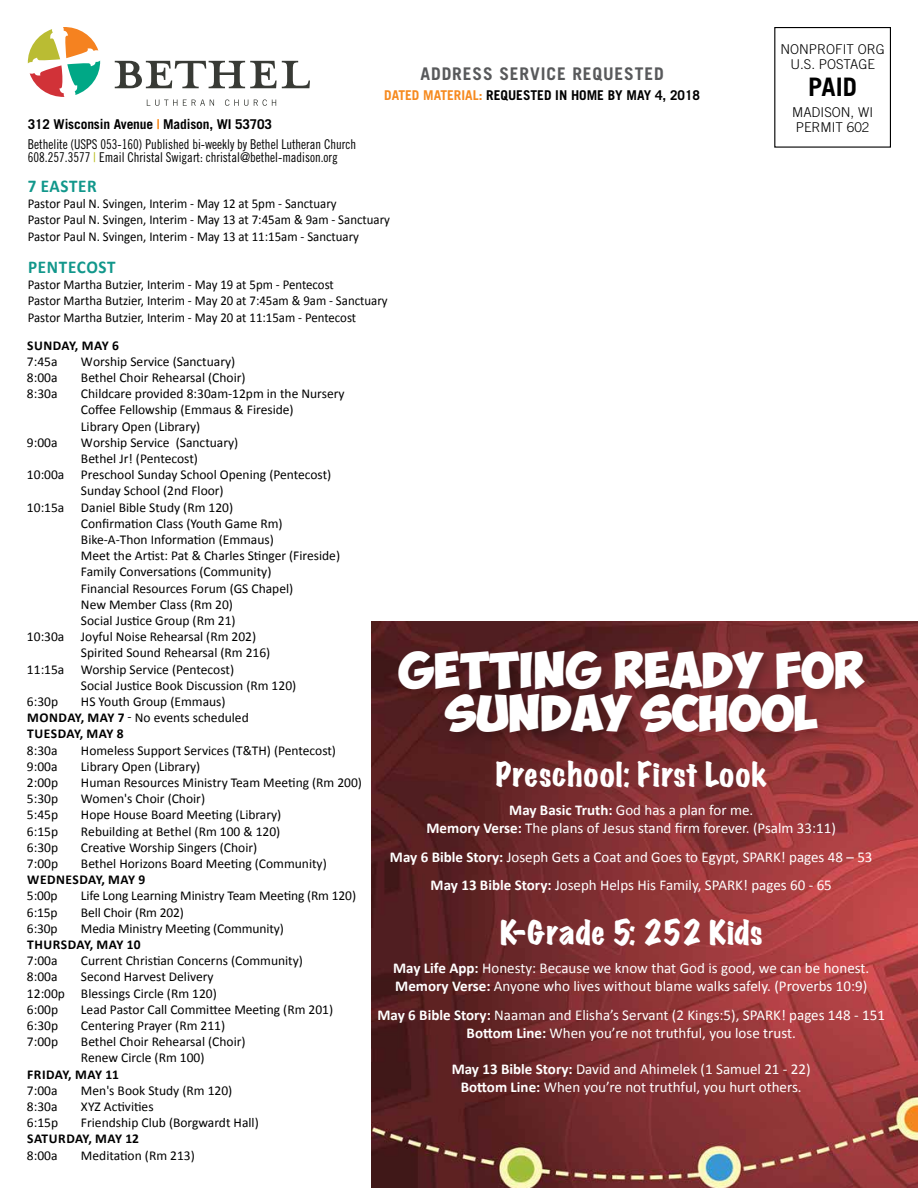
<style>
.page{position:relative;width:918px;height:1188px;background:#fff}
.page>*{position:absolute;margin:0;border:0;box-sizing:border-box;transform-origin:0 0}
.t1{font:700 36px/43.2px "Obelix Pro";color:#fff;text-align:center}
.t2{font:expanded 30px "Marker Felt";letter-spacing:.03em;color:#fff}
.t3{font:expanded 30px "Marker Felt";color:#fff}
.t4{font:700 25.5px "Trade Gothic";color:#000}
.t5{font:700 18px "Calibri";letter-spacing:.04em;color:#11978b;scale:.95 1}
.t6{font:700 17.4px "Trade Gothic";letter-spacing:.05em;color:#58595b}
.t7{font:15px/18px "Calibri";color:#fff;text-align:center}
.t8{font:13.5px/16.2px "Calibri";color:#000}
.t9{font:13.5px/16.2px "Calibri";color:#000;scale:.95 1}
.t10{font:13.5px/13.5px "Trade Gothic Cond Eighteen";color:#000;scale:.95 1}
.t11{font:700 13.5px "Trade Gothic";letter-spacing:-.01em;color:#000}
.t12{font:700 13.5px "Calibri";letter-spacing:.04em;color:#000}
.t13{font:300 13.5px/15px "Trade Gothic";color:#000;text-align:center}
.t14{font:700 13.5px "Calibri";letter-spacing:.02em;color:#000}
.s1{color:#f68a1f}
.s2{color:#b7ba19}
.s3{font-weight:700}
</style>
<div class="page">
<svg style="left:28px;top:27px;width:73px;height:70px"></svg>
<svg style="left:115px;top:61px;width:195px;height:27px"></svg>
<svg style="left:147px;top:100px;width:67px;height:6px"></svg>
<svg style="left:225px;top:99px;width:23px;height:7px"></svg>
<svg style="left:254px;top:99px;width:22px;height:7px"></svg>
<div style="left:774px;top:27px;width:117px;height:121px;border:1px solid #000"></div>
<img style="left:372px;top:621px;width:546px;height:567px">
<div style="left:395px;top:648px;width:482px;height:97px;background:#000;opacity:.18"></div>
<p class="t11" style="left:28px;top:116px;width:246px">312 Wisconsin Avenue <span class="s1">|</span> Madison, WI 53703</p>
<p class="t10" style="left:28px;top:137px;width:347px">Bethelite (USPS 053-160) Published bi-weekly by Bethel Lutheran Church<br>608.257.3577 <span class="s2">|</span> Email Christal Swigart: christal@bethel-madison.org</p>
<p class="t6" style="left:421px;top:63px;width:245px">ADDRESS SERVICE REQUESTED</p>
<p class="t11" style="left:384px;top:87px;width:317px"><span class="s1">DATED MATERIAL:</span> REQUESTED IN HOME BY MAY 4, 2018</p>
<p class="t13" style="left:780px;top:41px;width:106px">NONPROFIT ORG<br>U.S. POSTAGE</p>
<h3 class="t4" style="left:808px;top:71px;width:50px">PAID</h3>
<p class="t13" style="left:792px;top:104px;width:83px;text-align:left">MADISON, WI<br>PERMIT 602</p>
<h3 class="t5" style="left:28px;top:173px;width:74px">7 EASTER</h3>
<p class="t9" style="left:28px;top:195px;width:383px">Pastor Paul N. Svingen, Interim - May 12 at 5pm - Sanctuary<br>Pastor Paul N. Svingen, Interim - May 13 at 7:45am &amp; 9am - Sanctuary<br>Pastor Paul N. Svingen, Interim - May 13 at 11:15am - Sanctuary</p>
<h3 class="t5" style="left:28px;top:254px;width:94px">PENTECOST</h3>
<p class="t9" style="left:28px;top:276px;width:380px">Pastor Martha Butzier, Interim - May 19 at 5pm - Pentecost<br>Pastor Martha Butzier, Interim - May 20 at 7:45am &amp; 9am - Sanctuary<br>Pastor Martha Butzier, Interim - May 20 at 11:15am - Pentecost</p>
<p class="t12" style="left:27px;top:336px;width:93px">SUNDAY, MAY 6</p>
<p class="t8" style="left:27px;top:353px;width:32px">7:45a</p>
<p class="t8" style="left:81px;top:353px;width:156px">Worship Service (Sanctuary)</p>
<p class="t8" style="left:27px;top:369px;width:32px">8:00a</p>
<p class="t8" style="left:81px;top:369px;width:166px">Bethel Choir Rehearsal (Choir)</p>
<p class="t8" style="left:27px;top:385px;width:32px">8:30a</p>
<p class="t8" style="left:81px;top:385px;width:265px">Childcare provided 8:30am-12pm in the Nursery<br>Coffee Fellowship (Emmaus &amp; Fireside)<br>Library Open (Library)</p>
<p class="t8" style="left:27px;top:434px;width:32px">9:00a</p>
<p class="t8" style="left:81px;top:434px;width:159px">Worship Service (Sanctuary)</p>
<p class="t8" style="left:81px;top:450px;width:118px">Bethel Jr! (Pentecost)</p>
<p class="t8" style="left:27px;top:466px;width:306px">10:00a Preschool Sunday School Opening (Pentecost)</p>
<p class="t8" style="left:81px;top:482px;width:144px">Sunday School (2nd Floor)</p>
<p class="t8" style="left:27px;top:498px;width:208px">10:15a Daniel Bible Study (Rm 120)</p>
<p class="t8" style="left:81px;top:515px;width:203px">Confirmation Class (Youth Game Rm)</p>
<p class="t8" style="left:81px;top:531px;width:194px">Bike-A-Thon Information (Emmaus)</p>
<p class="t8" style="left:81px;top:547px;width:261px">Meet the Artist: Pat &amp; Charles Stinger (Fireside)</p>
<p class="t8" style="left:81px;top:563px;width:192px">Family Conversations (Community)</p>
<p class="t8" style="left:81px;top:579px;width:214px">Financial Resources Forum (GS Chapel)</p>
<p class="t8" style="left:81px;top:596px;width:154px">New Member Class (Rm 20)</p>
<p class="t8" style="left:81px;top:612px;width:156px">Social Justice Group (Rm 21)</p>
<p class="t8" style="left:27px;top:628px;width:231px">10:30a Joyful Noise Rehearsal (Rm 202)</p>
<p class="t8" style="left:81px;top:644px;width:191px">Spirited Sound Rehearsal (Rm 216)</p>
<p class="t8" style="left:27px;top:660px;width:209px">11:15a Worship Service (Pentecost)</p>
<p class="t8" style="left:81px;top:677px;width:217px">Social Justice Book Discussion (Rm 120)</p>
<p class="t8" style="left:27px;top:693px;width:33px">6:30p</p>
<h1 class="t1" style="left:399px;top:655px;width:467px">GETTING READY FOR<br>SUNDAY SCHOOL</h1>
<p class="t8" style="left:27px;top:693px;width:223px;text-indent:54px">HS Youth Group (Emmaus)<br><span class="s3">MONDAY, MAY 7</span> - No events scheduled<br><span class="s3">TUESDAY, MAY 8</span></p>
<p class="t8" style="left:27px;top:741px;width:32px">8:30a</p>
<p class="t8" style="left:81px;top:741px;width:257px">Homeless Support Services (T&amp;TH) (Pentecost)</p>
<p class="t8" style="left:27px;top:758px;width:32px">9:00a</p>
<p class="t8" style="left:81px;top:758px;width:121px">Library Open (Library)</p>
<p class="t8" style="left:27px;top:774px;width:33px">2:00p</p>
<p class="t8" style="left:81px;top:774px;width:283px">Human Resources Ministry Team Meeting (Rm 200)</p>
<p class="t8" style="left:27px;top:790px;width:33px">5:30p</p>
<p class="t8" style="left:81px;top:790px;width:126px">Women's Choir (Choir)</p>
<p class="t8" style="left:27px;top:806px;width:33px">5:45p</p>
<p class="t8" style="left:81px;top:806px;width:202px">Hope House Board Meeting (Library)</p>
<p class="t8" style="left:27px;top:822px;width:33px">6:15p</p>
<p class="t8" style="left:81px;top:822px;width:201px">Rebuilding at Bethel (Rm 100 &amp; 120)</p>
<p class="t8" style="left:27px;top:839px;width:33px">6:30p</p>
<p class="t8" style="left:81px;top:839px;width:178px">Creative Worship Singers (Choir)</p>
<p class="t8" style="left:27px;top:855px;width:33px">7:00p</p>
<p class="t8" style="left:81px;top:855px;width:247px">Bethel Horizons Board Meeting (Community)</p>
<p class="t12" style="left:27px;top:870px;width:120px">WEDNESDAY, MAY 9</p>
<p class="t8" style="left:27px;top:887px;width:32px">5:00p</p>
<p class="t8" style="left:81px;top:887px;width:277px">Life Long Learning Ministry Team Meeting (Rm 120)</p>
<p class="t8" style="left:27px;top:903px;width:32px">6:15p</p>
<p class="t8" style="left:81px;top:903px;width:105px">Bell Choir (Rm 202)</p>
<p class="t8" style="left:27px;top:920px;width:32px">6:30p</p>
<p class="t8" style="left:81px;top:920px;width:204px">Media Ministry Meeting (Community)</p>
<p class="t12" style="left:27px;top:935px;width:115px">THURSDAY, MAY 10</p>
<p class="t8" style="left:27px;top:952px;width:32px">7:00a</p>
<p class="t8" style="left:81px;top:952px;width:224px">Current Christian Concerns (Community)</p>
<p class="t8" style="left:27px;top:968px;width:32px">8:00a</p>
<h2 class="t2" style="left:496px;top:751px;width:273px">Preschool: First Look</h2>
<p class="t7" style="left:427px;top:800px;width:411px"><span class="s3">May Basic Truth:</span> God has a plan for me.<br><span class="s3">Memory Verse:</span> The plans of Jesus stand firm forever. (Psalm 33:11)</p>
<p class="t7" style="left:390px;top:842px;width:484px;line-height:28.8px"><span class="s3">May 6 Bible Story:</span> Joseph Gets a Coat and Goes to Egypt, SPARK! pages 48 – 53<br><span class="s3">May 13 Bible Story:</span> Joseph Helps His Family, SPARK! pages 60 - 65</p>
<h2 class="t3" style="left:500px;top:909px;width:264px">K-Grade 5: 252 Kids</h2>
<p class="t7" style="left:393px;top:959px;width:478px;text-align:left"><span class="s3">May Life App:</span> Honesty: Because we know that God is good, we can be honest.<br><span class="s3">Memory Verse:</span> Anyone who lives without blame walks safely. (Proverbs 10:9)</p>
<p class="t7" style="left:378px;top:1005px;width:509px"><span class="s3">May 6 Bible Story:</span> Naaman and Elisha’s Servant (2 Kings:5), SPARK! pages 148 - 151<br><span class="s3">Bottom Line:</span> When you’re not truthful, you lose trust.</p>
<p class="t7" style="left:452px;top:1059px;width:360px"><span class="s3">May 13 Bible Story:</span> David and Ahimelek (1 Samuel 21 - 22)<br><span class="s3">Bottom Line:</span> When you’re not truthful, you hurt others.</p>
<p class="t8" style="left:27px;top:968px;width:191px;text-indent:54px">Second Harvest Delivery<br>12:00p Blessings Circle (Rm 120)<br>6:00p</p>
<p class="t8" style="left:81px;top:1001px;width:254px">Lead Pastor Call Committee Meeting (Rm 201)</p>
<p class="t8" style="left:27px;top:1017px;width:33px">6:30p</p>
<p class="t8" style="left:81px;top:1017px;width:146px">Centering Prayer (Rm 211)</p>
<p class="t8" style="left:27px;top:1033px;width:33px">7:00p</p>
<p class="t8" style="left:81px;top:1033px;width:166px">Bethel Choir Rehearsal (Choir)<br>Renew Circle (Rm 100)</p>
<p class="t12" style="left:27px;top:1065px;width:93px">FRIDAY, MAY 11</p>
<p class="t8" style="left:27px;top:1082px;width:32px">7:00a</p>
<p class="t8" style="left:81px;top:1082px;width:153px">Men's Book Study (Rm 120)</p>
<p class="t8" style="left:27px;top:1098px;width:32px">8:30a</p>
<p class="t8" style="left:81px;top:1098px;width:74px">XYZ Activities</p>
<p class="t8" style="left:27px;top:1114px;width:33px">6:15p</p>
<p class="t8" style="left:81px;top:1114px;width:179px">Friendship Club (Borgwardt Hall)</p>
<p class="t14" style="left:27px;top:1129px;width:113px">SATURDAY, MAY 12</p>
<p class="t8" style="left:27px;top:1146px;width:32px">8:00a</p>
<p class="t8" style="left:81px;top:1146px;width:115px">Meditation (Rm 213)</p>
</div>
